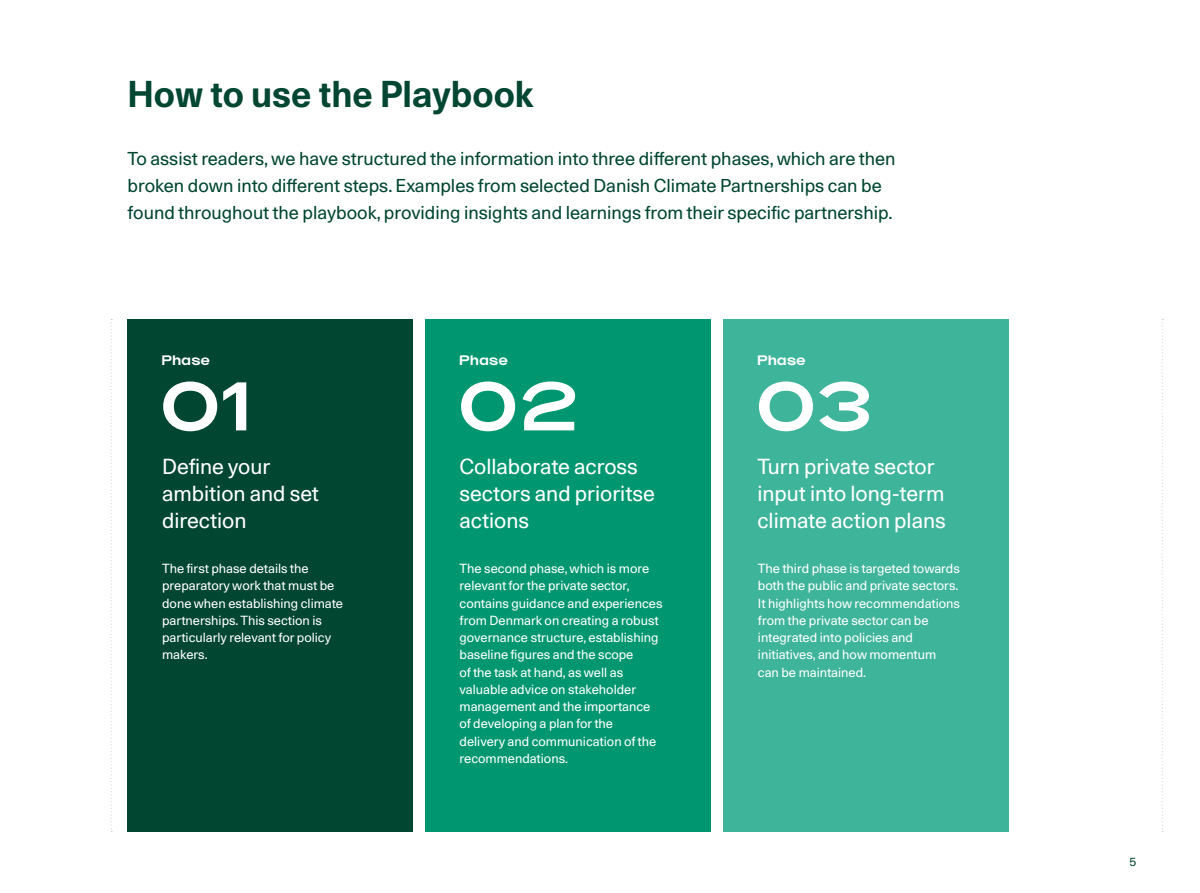
<style>
.page{position:relative;width:1200px;height:893px;background:#fff}
.page>*{position:absolute;margin:0;border:0;box-sizing:border-box;transform-origin:0 0}
.ES_PARTNERSKAB_Rubri{font:700 60px "Broad Sans";color:#fff}
.SOG_Rubrik_24_34{font:700 36px "Unica 77 LL";color:#014631}
.SoG_Manchet{font:21px/27px "Unica 77 LL";color:#fff}
.SoG_Manchet-2{font:18px/27px "Unica 77 LL";color:#014631}
.SOG_Brød_8_5_11_5{font:12.75px/17.2px "Unica 77 LL";color:#fff}
.SoG_Boks_Lille_Rubri{font:700 12px "Broad Sans";letter-spacing:.05em;color:#fff}
.SOG_Label{font:12px "Unica 77 LL";color:#014631}
</style>
<div class="page">
<svg style="left:111px;top:319px;width:1px;height:513px"></svg>
<div style="left:128px;top:319px;width:284px;height:513px;background:#014631"></div>
<div style="left:425px;top:319px;width:285px;height:513px;background:#009770"></div>
<div style="left:723px;top:319px;width:285px;height:513px;background:#3eb49a"></div>
<svg style="left:1161px;top:329px;width:1px;height:500px"></svg>
<p class="SOG_Rubrik_24_34" style="left:128px;top:70px;width:407px">How to use the Playbook</p>
<p class="SoG_Manchet-2" style="left:128px;top:145px;width:769px">To assist readers, we have structured the information into three different phases, which are then broken down into different steps. Examples from selected Danish Climate Partnerships can be found throughout the playbook, providing insights and learnings from their specific partnership.</p>
<p class="SoG_Boks_Lille_Rubri" style="left:162px;top:353px;width:50px">Phase</p>
<p class="SoG_Boks_Lille_Rubri" style="left:459px;top:353px;width:50px">Phase</p>
<p class="SoG_Boks_Lille_Rubri" style="left:757px;top:353px;width:50px">Phase</p>
<p class="ES_PARTNERSKAB_Rubri" style="left:162px;top:370px;width:91px">01</p>
<p class="ES_PARTNERSKAB_Rubri" style="left:459px;top:370px;width:118px">02</p>
<p class="ES_PARTNERSKAB_Rubri" style="left:757px;top:370px;width:115px">03</p>
<p class="SoG_Manchet" style="left:162px;top:452px;width:158px">Define your ambition and set direction</p>
<p class="SOG_Brød_8_5_11_5" style="left:162px;top:560px;width:182px">The first phase details the preparatory work that must be done when establishing climate partnerships. This section is particularly relevant for policy makers.</p>
<p class="SOG_Brød_8_5_11_5" style="left:459px;top:560px;width:204px">The second phase, which is more relevant for the private sector, contains guidance and experiences from Denmark on creating a robust governance structure, establishing baseline figures and the scope<br>of the task at hand, as well as valuable advice on stakeholder management and the importance of developing a plan for the<br>delivery and communication of the recommendations.</p>
<p class="SOG_Brød_8_5_11_5" style="left:757px;top:560px;width:203px">The third phase is targeted towards both the public and private sectors.<br>It highlights how recommendations from the private sector can be integrated into policies and initiatives, and how momentum can be maintained.</p>
<p class="SoG_Manchet" style="left:459px;top:452px;width:197px">Collaborate across sectors and prioritse actions</p>
<p class="SoG_Manchet" style="left:757px;top:452px;width:190px">Turn private sector input into long-term climate action plans</p>
<p class="SOG_Label" style="left:1128px;top:854px;width:8px">5</p>
</div>
